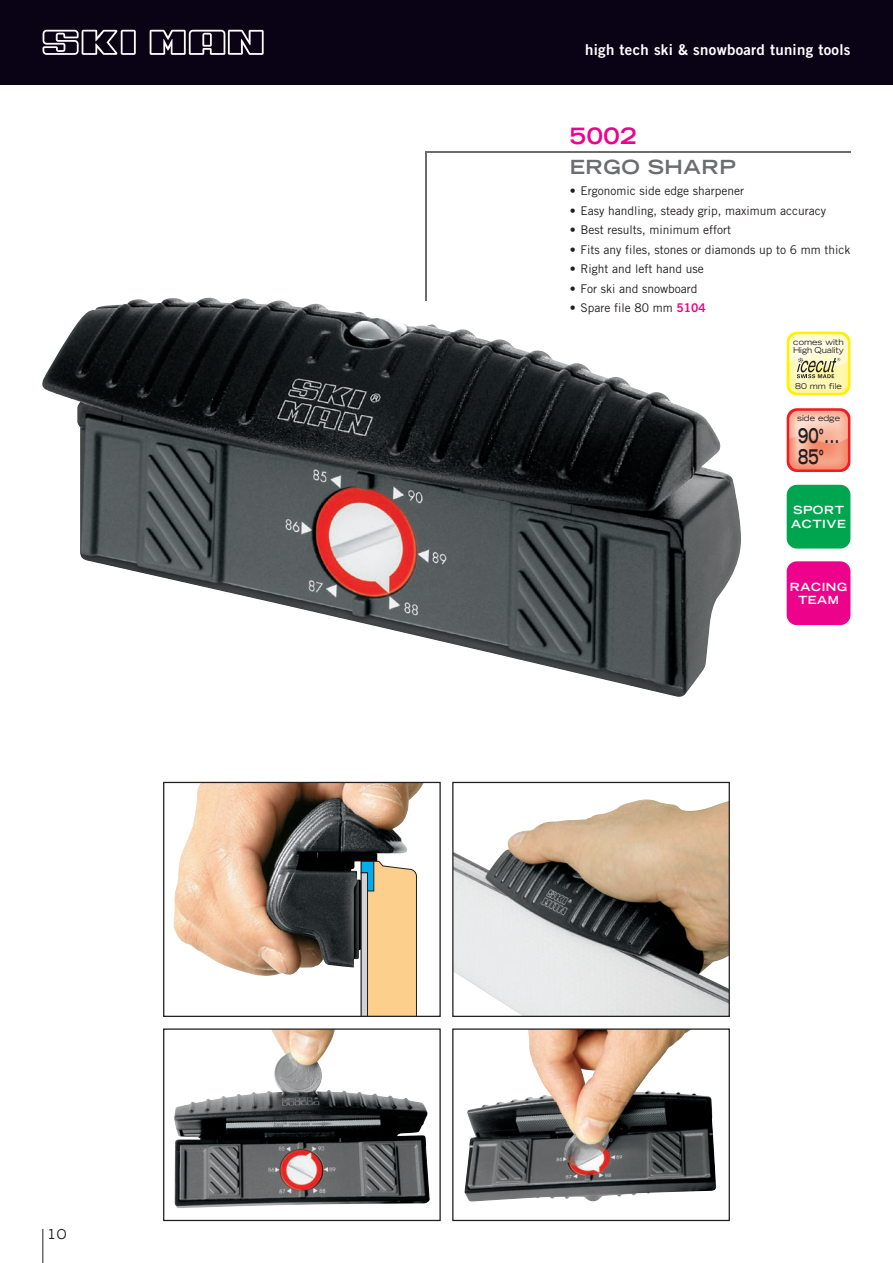
<style>
.page{position:relative;width:893px;height:1263px;background:#fff}
.page>*{position:absolute;margin:0;border:0;box-sizing:border-box;transform-origin:0 0}
.t1{font:700 expanded 22.5px "Trade Gothic LT Std";color:#ed028c}
.t2{font:700 expanded 20.25px/20.5px "Trade Gothic LT Std";color:#231f20;scale:.7 1}
.t3{font:700 expanded 19.5px "Trade Gothic LT Std";letter-spacing:.03em;color:#6c6d70}
.t4{font:15px "Trade Gothic LT Std Bd 2";letter-spacing:.02em;color:#fff}
.t5{font:expanded 13.5px "Trade Gothic LT Std";color:#231f20}
.t6{font:12px "Trade Gothic LT Std";color:#231f20}
.t7{font:700 expanded 11.25px/13.5px "Trade Gothic LT Std";letter-spacing:.05em;color:#fff}
.t8{font:expanded 8.1px/8.1px "Trade Gothic LT Std";color:#231f20}
.s1{font-family:"Trade Gothic LT Std Bd 2";color:#ed028c}
</style>
<div class="page">
<div style="left:0;top:0;width:893px;height:85px;background:#0a0215"></div>
<hr style="left:43px;top:1229px;width:1px;height:34px;background:#231f20">
<svg style="left:150px;top:30px;width:114px;height:25px"></svg>
<svg style="left:43px;top:30px;width:93px;height:25px"></svg>
<img style="left:42px;top:297px;width:699px;height:400px">
<hr style="left:425px;top:152px;width:425px;height:1px;background:#6c6d70">
<hr style="left:425px;top:152px;width:1px;height:149px;background:#6c6d70">
<div style="left:787px;top:332px;width:63px;height:63px;background:#fff101;border-radius:10px"></div>
<img style="left:789px;top:334px;width:59px;height:59px">
<svg style="left:797px;top:357px;width:43px;height:21px"></svg>
<svg style="left:787px;top:408px;width:63px;height:64px"></svg>
<img style="left:789px;top:411px;width:59px;height:58px">
<img style="left:174px;top:1030px;width:256px;height:178px">
<div style="left:163px;top:1028px;width:278px;height:193px;border:1px solid #231f20"></div>
<img style="left:464px;top:1030px;width:252px;height:172px">
<div style="left:452px;top:1028px;width:278px;height:193px;border:1px solid #231f20"></div>
<img style="left:454px;top:799px;width:274px;height:216px">
<div style="left:452px;top:782px;width:278px;height:235px;border:1px solid #231f20"></div>
<img style="left:173px;top:784px;width:250px;height:192px">
<svg style="left:361px;top:861px;width:56px;height:154px"></svg>
<div style="left:163px;top:782px;width:278px;height:235px;border:1px solid #231f20"></div>
<div style="left:787px;top:485px;width:63px;height:64px;background:#00a54f;border-radius:10px"></div>
<div style="left:787px;top:561px;width:63px;height:64px;background:#ed028c;border-radius:10px"></div>
<p class="t5" style="left:47px;top:1225px;width:21px">10</p>
<p class="t4" style="left:585px;top:40px;width:267px">high tech ski &amp; snowboard tuning tools</p>
<h1 class="t1" style="left:570px;top:121px;width:69px">5002</h1>
<h3 class="t3" style="left:570px;top:154px;width:167px">ERGO SHARP</h3>
<p class="t6" style="left:570px;top:184px;width:176px">• Ergonomic side edge sharpener</p>
<p class="t6" style="left:570px;top:203px;width:258px">• Easy handling, steady grip, maximum accuracy</p>
<p class="t6" style="left:570px;top:223px;width:163px">• Best results, minimum effort</p>
<p class="t6" style="left:570px;top:242px;width:282px">• Fits any files, stones or diamonds up to 6 mm thick</p>
<p class="t6" style="left:570px;top:262px;width:135px">• Right and left hand use</p>
<p class="t6" style="left:570px;top:281px;width:129px">• For ski and snowboard</p>
<p class="t6" style="left:570px;top:301px;width:137px">• Spare file 80 mm <span class="s1">5104</span></p>
<p class="t8" style="left:793px;top:337px;width:53px">comes with<br>High Quality</p>
<p class="t8" style="left:795px;top:382px;width:48px">80 mm file</p>
<p class="t8" style="left:797px;top:414px;width:44px">side edge</p>
<h2 class="t2" style="left:798px;top:425px;width:61px">90°...<br>85°</h2>
<p class="t7" style="left:791px;top:503px;width:56px">SPORT<br>ACTIVE</p>
<p class="t7" style="left:790px;top:579px;width:59px;text-align:center">RACING<br>TEAM</p>
</div>
